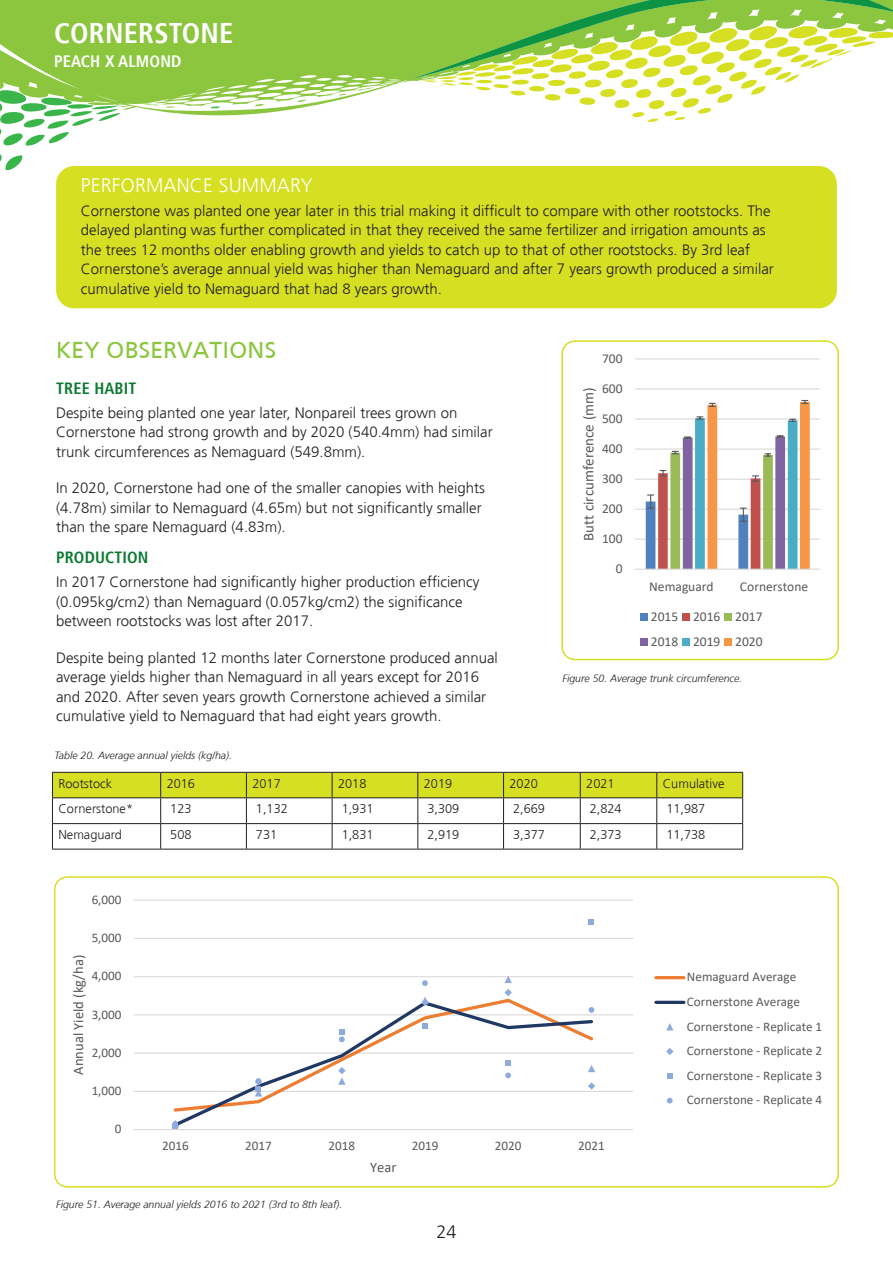
<style>
.page{position:relative;width:893px;height:1263px;background:#fff}
.page>*{position:absolute;margin:0;border:0;box-sizing:border-box;transform-origin:0 0}
.t1{font:700 condensed 28.5px "Frutiger";letter-spacing:.01em;color:#fff}
.t2{font:24px "Frutiger";letter-spacing:.01em;color:#8bc63e}
.t3{font:300 19.5px "Frutiger";letter-spacing:.01em;color:#fff}
.t4{font:300 18px "Frutiger";color:#231f20}
.t5{font:700 condensed 16.5px "Frutiger";letter-spacing:.01em;color:#fff}
.t6{font:700 condensed 16.35px "Frutiger";letter-spacing:.01em;color:#0b7931}
.t7{font:300 15px/19.5px "Frutiger";color:#231f20}
.t8{font:15px "Calibri";color:#595959}
.t9{font:14.55px "Calibri";color:#595959}
.t10{font:13.5px/25.3px "Calibri";color:#595959}
.t11{font:13.2px/24.6px "Calibri";color:#595959}
.t12{font:300 12.75px "Frutiger";color:#231f20}
.t13{font:italic 300 10.5px "Frutiger";color:#231f20}
</style>
<div class="page">
<svg style="left:57px;top:899px;width:629px;height:282px"></svg>
<svg style="left:635px;top:358px;width:186px;height:288px"></svg>
<svg style="left:0;top:116px;width:115px;height:54px"></svg>
<svg style="left:0;top:0;width:413px;height:116px;background:#9ace5b"></svg>
<svg style="left:413px;top:0;width:480px;height:122px"></svg>
<div style="left:56px;top:166px;width:781px;height:142px;background:#d6df21;border-radius:18px"></div>
<svg style="left:52px;top:772px;width:691px;height:77px"></svg>
<hr style="left:52px;top:849px;width:109px;height:1px;background:#231f20">
<hr style="left:161px;top:849px;width:85px;height:1px;background:#231f20">
<hr style="left:246px;top:849px;width:86px;height:1px;background:#231f20">
<hr style="left:332px;top:849px;width:86px;height:1px;background:#231f20">
<hr style="left:418px;top:849px;width:86px;height:1px;background:#231f20">
<hr style="left:504px;top:849px;width:76px;height:1px;background:#231f20">
<hr style="left:580px;top:849px;width:77px;height:1px;background:#231f20">
<hr style="left:657px;top:849px;width:86px;height:1px;background:#231f20">
<div style="left:561px;top:340px;width:278px;height:320px;border:2px solid #d6df21;border-radius:13px"></div>
<div style="left:54px;top:876px;width:785px;height:311px;border:2px solid #d6df21;border-radius:13px"></div>
<p class="t1" style="left:54px;top:16px;width:181px">CORNERSTONE</p>
<p class="t5" style="left:54px;top:51px;width:129px">PEACH X ALMOND</p>
<p class="t3" style="left:81px;top:174px;width:233px">PERFORMANCE SUMMARY</p>
<p class="t7" style="left:81px;top:201px;width:694px">Cornerstone was planted one year later in this trial making it difficult to compare with other rootstocks. The delayed planting was further complicated in that they received the same fertilizer and irrigation amounts as the trees 12 months older enabling growth and yields to catch up to that of other rootstocks. By 3rd leaf Cornerstone’s average annual yield was higher than Nemaguard and after 7 years growth produced a similar cumulative yield to Nemaguard that had 8 years growth.</p>
<p class="t2" style="left:56px;top:337px;width:221px">KEY OBSERVATIONS</p>
<p class="t6" style="left:56px;top:379px;width:82px">TREE HABIT</p>
<p class="t7" style="left:56px;top:403px;width:438px">Despite being planted one year later, Nonpareil trees grown on<br>Cornerstone had strong growth and by 2020 (540.4mm) had similar trunk circumferences as Nemaguard (549.8mm).</p>
<p class="t7" style="left:56px;top:479px;width:430px">In 2020, Cornerstone had one of the smaller canopies with heights (4.78m) similar to Nemaguard (4.65m) but not significantly smaller than the spare Nemaguard (4.83m).</p>
<p class="t6" style="left:56px;top:548px;width:94px">PRODUCTION</p>
<p class="t7" style="left:56px;top:572px;width:425px">In 2017 Cornerstone had significantly higher production efficiency (0.095kg/cm2) than Nemaguard (0.057kg/cm2) the significance between rootstocks was lost after 2017.</p>
<p class="t7" style="left:56px;top:648px;width:443px">Despite being planted 12 months later Cornerstone produced annual average yields higher than Nemaguard in all years except for 2016 and 2020. After seven years growth Cornerstone achieved a similar cumulative yield to Nemaguard that had eight years growth.</p>
<p class="t10" style="left:602px;top:345px;width:22px">700</p>
<p class="t10" style="left:602px;top:375px;width:22px">600</p>
<p class="t8" style="left:578px;top:541px;width:155px;rotate:-90deg">Butt circumference (mm)</p>
<p class="t10" style="left:602px;top:405px;width:22px">500</p>
<p class="t10" style="left:602px;top:435px;width:22px">400</p>
<p class="t10" style="left:602px;top:465px;width:22px">300</p>
<p class="t10" style="left:602px;top:495px;width:22px">200</p>
<p class="t10" style="left:602px;top:525px;width:22px">100</p>
<p class="t10" style="left:616px;top:555px;width:8px">0</p>
<p class="t10" style="left:649px;top:573px;width:66px">Nemaguard</p>
<p class="t10" style="left:740px;top:573px;width:70px">Cornerstone</p>
<p class="t10" style="left:651px;top:603px;width:113px">2015 2016 2017<br>2018 2019 2020</p>
<p class="t13" style="left:562px;top:672px;width:182px">Figure 50. Average trunk circumference.</p>
<p class="t13" style="left:55px;top:749px;width:179px">Table 20. Average annual yields (kg/ha).</p>
<p class="t12" style="left:58px;top:776px;width:55px">Rootstock</p>
<p class="t12" style="left:167px;top:776px;width:30px">2016</p>
<p class="t12" style="left:252px;top:776px;width:30px">2017</p>
<p class="t12" style="left:338px;top:776px;width:30px">2018</p>
<p class="t12" style="left:424px;top:776px;width:30px">2019</p>
<p class="t12" style="left:510px;top:776px;width:30px">2020</p>
<p class="t12" style="left:586px;top:776px;width:30px">2021</p>
<p class="t12" style="left:663px;top:776px;width:63px">Cumulative</p>
<p class="t12" style="left:58px;top:802px;width:76px">Cornerstone*</p>
<p class="t12" style="left:170px;top:802px;width:23px">123</p>
<p class="t12" style="left:256px;top:802px;width:33px">1,132</p>
<p class="t12" style="left:342px;top:802px;width:33px">1,931</p>
<p class="t12" style="left:427px;top:802px;width:33px">3,309</p>
<p class="t12" style="left:513px;top:802px;width:33px">2,669</p>
<p class="t12" style="left:590px;top:802px;width:33px">2,824</p>
<p class="t12" style="left:666px;top:802px;width:40px">11,987</p>
<p class="t12" style="left:58px;top:827px;width:65px">Nemaguard</p>
<p class="t12" style="left:170px;top:827px;width:23px">508</p>
<p class="t12" style="left:256px;top:827px;width:23px">731</p>
<p class="t12" style="left:342px;top:827px;width:33px">1,831</p>
<p class="t12" style="left:427px;top:827px;width:33px">2,919</p>
<p class="t12" style="left:513px;top:827px;width:33px">3,377</p>
<p class="t12" style="left:590px;top:827px;width:33px">2,373</p>
<p class="t12" style="left:666px;top:827px;width:40px">11,738</p>
<p class="t11" style="left:92px;top:887px;width:31px">6,000</p>
<p class="t11" style="left:92px;top:925px;width:31px">5,000</p>
<p class="t9" style="left:68px;top:1075px;width:121px;rotate:-90deg">Annual Yield (kg/ha)</p>
<p class="t11" style="left:92px;top:963px;width:31px">4,000</p>
<p class="t11" style="left:92px;top:1001px;width:31px">3,000</p>
<p class="t11" style="left:92px;top:1040px;width:31px">2,000</p>
<p class="t11" style="left:92px;top:1078px;width:31px">1,000</p>
<p class="t11" style="left:115px;top:1116px;width:8px">0</p>
<p class="t11" style="left:162px;top:1133px;width:28px">2016</p>
<p class="t11" style="left:245px;top:1133px;width:28px">2017</p>
<p class="t11" style="left:328px;top:1133px;width:28px">2018</p>
<p class="t11" style="left:412px;top:1133px;width:28px">2019</p>
<p class="t11" style="left:495px;top:1133px;width:28px">2020</p>
<p class="t11" style="left:578px;top:1133px;width:28px">2021</p>
<p class="t9" style="left:370px;top:1157px;width:28px">Year</p>
<p class="t13" style="left:56px;top:1198px;width:288px">Figure 51. Average annual yields 2016 to 2021 (3rd to 8th leaf).</p>
<p class="t4" style="left:436px;top:1221px;width:22px">24</p>
<p class="t11" style="left:687px;top:964px;width:137px">Nemaguard Average<br>Cornerstone Average<br>Cornerstone - Replicate 1<br>Cornerstone - Replicate 2<br>Cornerstone - Replicate 3<br>Cornerstone - Replicate 4</p>
</div>
